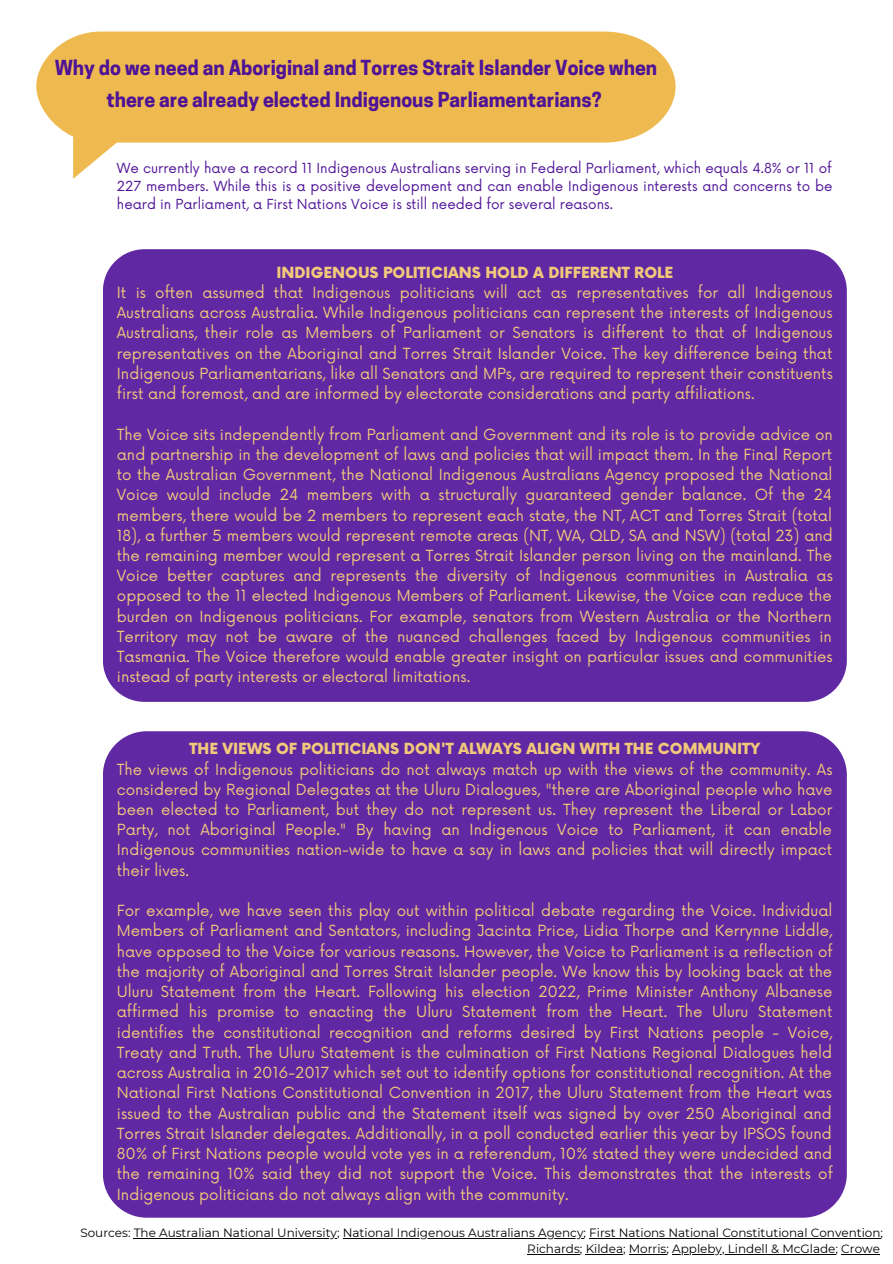
<style>
.page{position:relative;width:893px;height:1264px;background:#fff}
.page>*{position:absolute;margin:0;border:0;box-sizing:border-box;transform-origin:0 0}
.t1{font:700 19.5px/31.5px "Cooper Hewitt";color:#4f1396;text-align:center}
.t2{font:15px/20.2px "Now";color:#f2c97b;text-align:justify}
.t3{font:900 15px "Now";color:#f2c97b}
.t4{font:13.5px/18px "Now";color:#4f1396;text-align:justify}
.t5{font:12px/16px "Montserrat";color:#000;text-align:right}
</style>
<div class="page">
<div style="left:103px;top:731px;width:743px;height:486px;background:#6028a2;border-radius:44px"></div>
<div style="left:36px;top:32px;width:639px;height:111px;background:#eeba50"></div>
<div style="left:103px;top:249px;width:743px;height:453px;background:#6028a2;border-radius:42px"></div>
<hr style="left:134px;top:1238px;width:203px;height:1px;background:#000">
<hr style="left:343px;top:1238px;width:240px;height:1px;background:#000">
<hr style="left:589px;top:1238px;width:291px;height:1px;background:#000">
<hr style="left:527px;top:1253px;width:53px;height:1px;background:#000">
<hr style="left:585px;top:1253px;width:38px;height:1px;background:#000">
<hr style="left:628px;top:1253px;width:38px;height:1px;background:#000">
<hr style="left:672px;top:1253px;width:163px;height:1px;background:#000">
<hr style="left:841px;top:1253px;width:38px;height:1px;background:#000">
<p class="t1" style="left:55px;top:55px;width:604px">Why do we need an Aboriginal and Torres Strait Islander Voice when there are already elected Indigenous Parliamentarians?</p>
<p class="t4" style="left:117px;top:160px;width:717px">We currently have a record 11 Indigenous Australians serving in Federal Parliament, which equals 4.8% or 11 of 227 members. While this is a positive development and can enable Indigenous interests and concerns to be heard in Parliament, a First Nations Voice is still needed for several reasons.</p>
<p class="t3" style="left:276px;top:264px;width:398px">INDIGENOUS POLITICIANS HOLD A DIFFERENT ROLE</p>
<p class="t2" style="left:117px;top:283px;width:717px">It is often assumed that Indigenous politicians will act as representatives for all Indigenous Australians across Australia. While Indigenous politicians can represent the interests of Indigenous Australians, their role as Members of Parliament or Senators is different to that of Indigenous representatives on the Aboriginal and Torres Strait Islander Voice. The key difference being that Indigenous Parliamentarians, like all Senators and MPs, are required to represent their constituents first and foremost, and are informed by electorate considerations and party affiliations.</p>
<p class="t2" style="left:117px;top:425px;width:717px">The Voice sits independently from Parliament and Government and its role is to provide advice on and partnership in the development of laws and policies that will impact them. In the Final Report to the Australian Government, the National Indigenous Australians Agency proposed the National Voice would include 24 members with a structurally guaranteed gender balance. Of the 24 members, there would be 2 members to represent each state, the NT, ACT and Torres Strait (total 18), a further 5 members would represent remote areas (NT, WA, QLD, SA and NSW) (total 23) and the remaining member would represent a Torres Strait Islander person living on the mainland. The Voice better captures and represents the diversity of Indigenous communities in Australia as opposed to the 11 elected Indigenous Members of Parliament. Likewise, the Voice can reduce the burden on Indigenous politicians. For example, senators from Western Australia or the Northern Territory may not be aware of the nuanced challenges faced by Indigenous communities in Tasmania. The Voice therefore would enable greater insight on particular issues and communities instead of party interests or electoral limitations.</p>
<p class="t3" style="left:189px;top:740px;width:572px">THE VIEWS OF POLITICIANS DON'T ALWAYS ALIGN WITH THE COMMUNITY</p>
<p class="t2" style="left:117px;top:759px;width:717px">The views of Indigenous politicians do not always match up with the views of the community. As considered by Regional Delegates at the Uluru Dialogues, "there are Aboriginal people who have been elected to Parliament, but they do not represent us. They represent the Liberal or Labor Party, not Aboriginal People." By having an Indigenous Voice to Parliament, it can enable Indigenous communities nation-wide to have a say in laws and policies that will directly impact their lives.</p>
<p class="t2" style="left:117px;top:901px;width:717px">For example, we have seen this play out within political debate regarding the Voice. Individual Members of Parliament and Sentators, including Jacinta Price, Lidia Thorpe and Kerrynne Liddle, have opposed to the Voice for various reasons. However, the Voice to Parliament is a reflection of the majority of Aboriginal and Torres Strait Islander people. We know this by looking back at the Uluru Statement from the Heart. Following his election 2022, Prime Minister Anthony Albanese affirmed his promise to enacting the Uluru Statement from the Heart. The Uluru Statement identifies the constitutional recognition and reforms desired by First Nations people - Voice, Treaty and Truth. The Uluru Statement is the culmination of First Nations Regional Dialogues held across Australia in 2016-2017 which set out to identify options for constitutional recognition. At the National First Nations Constitutional Convention in 2017, the Uluru Statement from the Heart was issued to the Australian public and the Statement itself was signed by over 250 Aboriginal and Torres Strait Islander delegates. Additionally, in a poll conducted earlier this year by IPSOS found 80% of First Nations people would vote yes in a referendum, 10% stated they were undecided and the remaining 10% said they did not support the Voice. This demonstrates that the interests of Indigenous politicians do not always align with the community.</p>
<p class="t5" style="left:80px;top:1224px;width:804px">Sources: The Australian National University; National Indigenous Australians Agency; First Nations National Constitutional Convention;<br>Richards; Kildea; Morris; Appleby, Lindell &amp; McGlade; Crowe</p>
</div>
